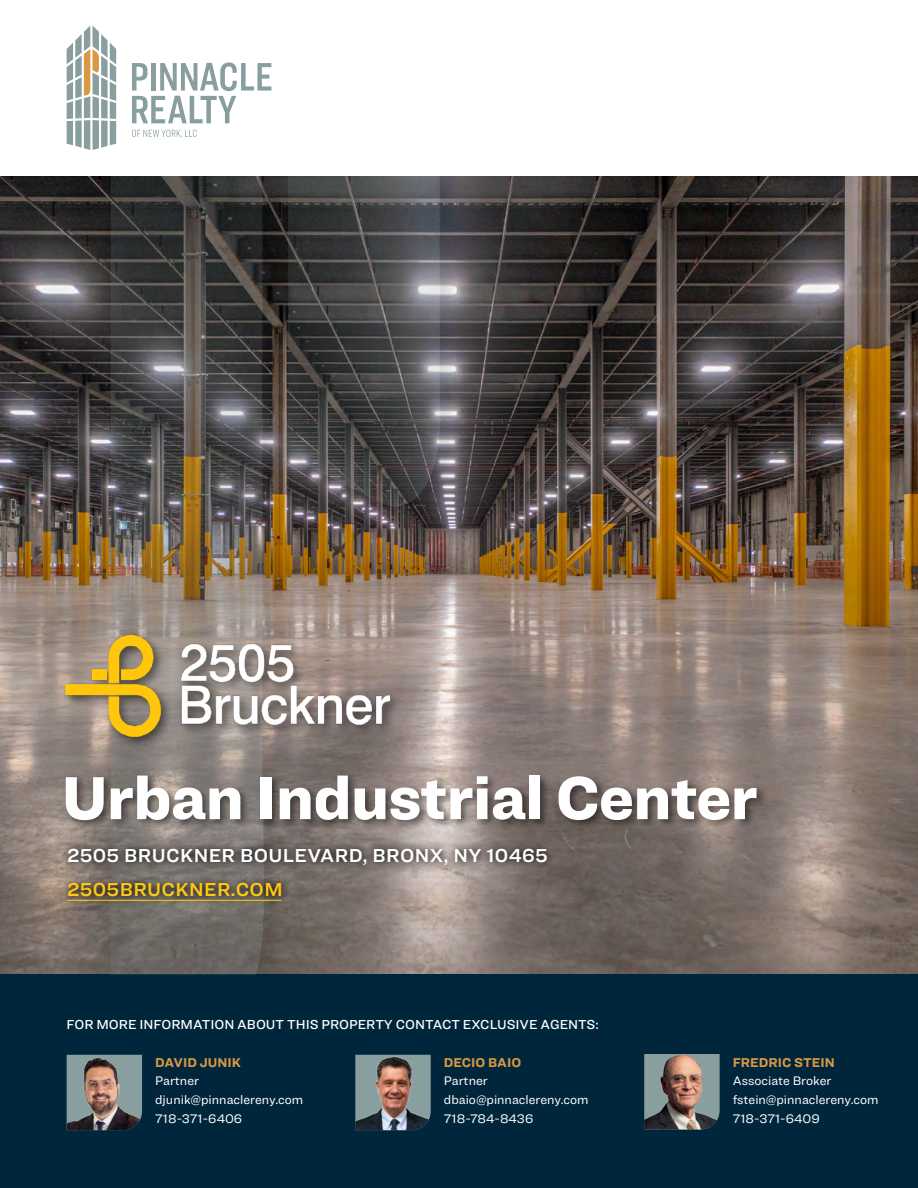
<style>
.page{position:relative;width:918px;height:1188px;background:#fff}
.page>*{position:absolute;margin:0;border:0;box-sizing:border-box;transform-origin:0 0}
.t1{font:900 63px "Ringside";letter-spacing:-.01em;color:#fff}
.t2{font:600 19.5px "Ringside";letter-spacing:.02em;color:#fff}
.t3{font:600 19.5px "Ringside";letter-spacing:.02em;color:#ffc70f}
.t4{font:500 13.5px "Ringside";color:#fff}
.t5{font:700 13.35px "Ringside";color:#d99942}
.t6{font:12.9px/18.6px "Ringside";color:#fff}
</style>
<div class="page">
<img style="left:0;top:176px;width:918px;height:797px">
<div style="left:113px;top:0;width:345px;height:1081px;background:#000;opacity:.75"></div>
<svg style="left:111px;top:176px;width:170px;height:799px;background:#5f5952"></svg>
<svg style="left:288px;top:176px;width:152px;height:344px;background:#4c4b4d"></svg>
<div style="left:0;top:0;width:917px;height:176px;background:#fff"></div>
<div style="left:0;top:975px;width:918px;height:213px;background:#00263b"></div>
<svg style="left:132px;top:130px;width:65px;height:8px"></svg>
<svg style="left:132px;top:62px;width:139px;height:61px"></svg>
<svg style="left:67px;top:26px;width:49px;height:124px"></svg>
<img style="left:644px;top:1054px;width:76px;height:75px">
<img style="left:355px;top:1055px;width:76px;height:75px">
<img style="left:67px;top:1055px;width:75px;height:75px">
<div style="left:62px;top:772px;width:706px;height:58px;background:#000;opacity:.5"></div>
<svg style="left:60px;top:840px;width:495px;height:32px;background:#726a66"></svg>
<div style="left:61px;top:632px;width:342px;height:117px;background:#000;opacity:.5"></div>
<img style="left:65px;top:634px;width:324px;height:103px">
<svg style="left:60px;top:874px;width:229px;height:30px;background:#655f59"></svg>
<hr style="left:67px;top:900px;width:214px;height:1px;background:#ffc70f">
<h1 class="t1" style="left:62px;top:750px;width:698px">Urban Industrial Center</h1>
<h2 class="t2" style="left:67px;top:841px;width:482px">2505 BRUCKNER BOULEVARD, BRONX, NY 10465</h2>
<h2 class="t3" style="left:67px;top:875px;width:217px">2505BRUCKNER.COM</h2>
<p class="t4" style="left:67px;top:1015px;width:534px">FOR MORE INFORMATION ABOUT THIS PROPERTY CONTACT EXCLUSIVE AGENTS:</p>
<p class="t5" style="left:155px;top:1052px;width:87px">DAVID JUNIK</p>
<p class="t6" style="left:155px;top:1072px;width:150px">Partner djunik@pinnaclereny.com<br>718-371-6406</p>
<p class="t5" style="left:444px;top:1052px;width:79px">DECIO BAIO</p>
<p class="t6" style="left:444px;top:1072px;width:146px">Partner dbaio@pinnaclereny.com<br>718-784-8436</p>
<p class="t5" style="left:733px;top:1052px;width:103px">FREDRIC STEIN</p>
<p class="t6" style="left:733px;top:1071px;width:147px">Associate Broker fstein@pinnaclereny.com<br>718-371-6409</p>
</div>
